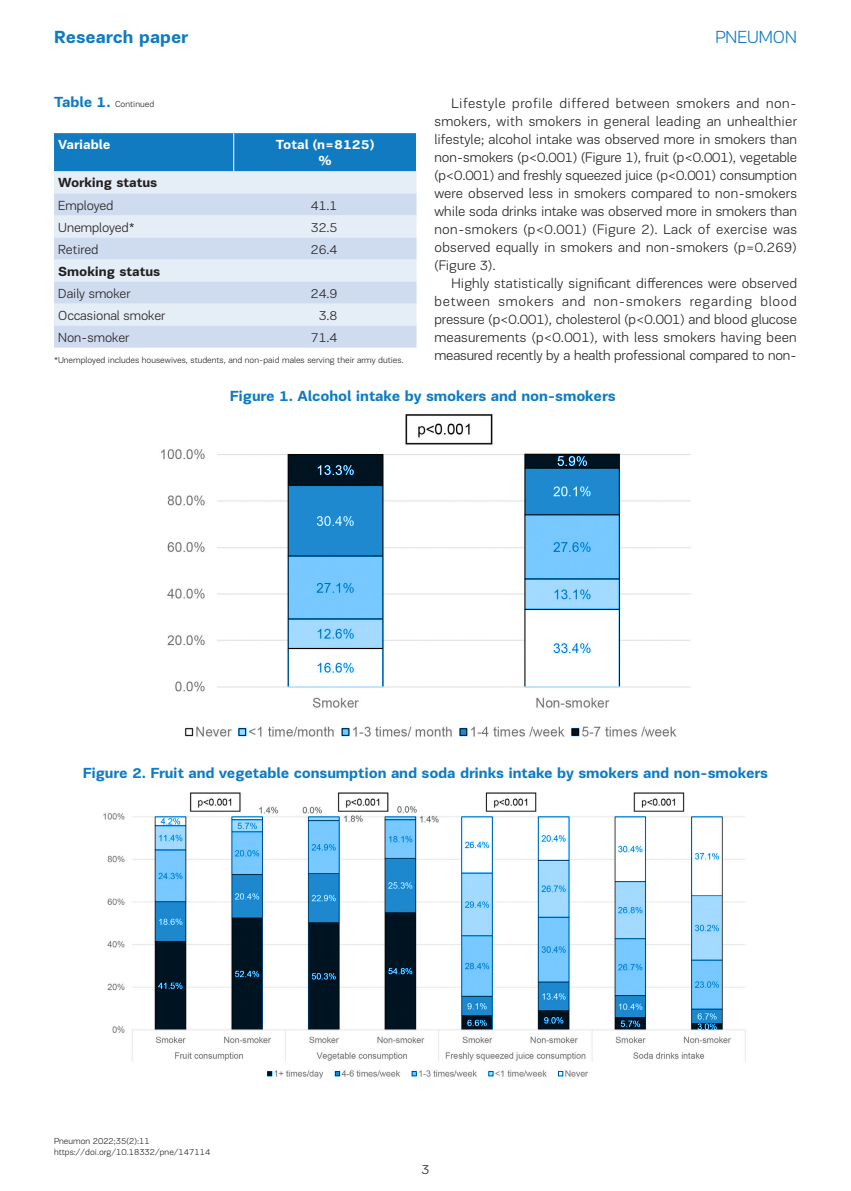
<style>
.page{position:relative;width:851px;height:1191px;background:#fff}
.page>*{position:absolute;margin:0;border:0;box-sizing:border-box;transform-origin:0 0}
.t1{font:700 18px "PF Encore Sans Pro";color:#107bc1}
.t2{font:300 18px "PF Encore Sans Pro";color:#107bc1}
.t3{font:700 15px "PF Encore Sans Pro";letter-spacing:-.01em;color:#107bc1}
.t4{font:300 14.25px/18px "PF Encore Sans Pro";letter-spacing:-.01em;color:#231f20;text-align:justify}
.t5{font:300 13.5px "PF Encore Sans Pro";letter-spacing:-.005em;color:#231f20}
.t6{font:700 13.5px "PF Encore Sans Pro";letter-spacing:-.005em;color:#231f20}
.t7{font:700 13.5px/16.2px "PF Encore Sans Pro";letter-spacing:-.005em;color:#fff;text-align:center}
.t8{font:300 9px/10.8px "PF Encore Sans Pro";color:#231f20}
.s1{font-weight:700;font-size:15px;color:#107bc1}
</style>
<div class="page">
<img style="left:161px;top:414px;width:530px;height:323px">
<svg style="left:289px;top:456px;width:94px;height:230px;background:#62a5d1"></svg>
<svg style="left:525px;top:456px;width:94px;height:230px"></svg>
<svg style="left:237px;top:726px;width:11px;height:11px"></svg>
<svg style="left:339px;top:726px;width:11px;height:11px"></svg>
<svg style="left:457px;top:726px;width:11px;height:11px"></svg>
<svg style="left:569px;top:726px;width:11px;height:11px"></svg>
<div style="left:54px;top:133px;width:362px;height:38px;background:#107bc1"></div>
<div style="left:54px;top:171px;width:362px;height:22px;background:#e5edf7"></div>
<svg style="left:54px;top:193px;width:362px;height:155px;background:#d8e2f2"></svg>
<hr style="left:233px;top:133px;width:1px;height:38px;background:#fff">
<img style="left:103px;top:792px;width:643px;height:287px">
<svg style="left:156px;top:816px;width:30px;height:213px;background:#377299"></svg>
<svg style="left:232px;top:816px;width:30px;height:213px;background:#255c80"></svg>
<svg style="left:266px;top:1069px;width:8px;height:8px"></svg>
<svg style="left:333px;top:1069px;width:8px;height:8px"></svg>
<svg style="left:409px;top:1069px;width:8px;height:8px"></svg>
<svg style="left:486px;top:1069px;width:8px;height:8px"></svg>
<svg style="left:555px;top:1069px;width:8px;height:8px"></svg>
<svg style="left:308px;top:816px;width:31px;height:213px;background:#245e84"></svg>
<svg style="left:385px;top:816px;width:31px;height:213px;background:#1c5377"></svg>
<svg style="left:462px;top:816px;width:30px;height:213px"></svg>
<svg style="left:538px;top:816px;width:31px;height:213px"></svg>
<svg style="left:614px;top:816px;width:31px;height:213px"></svg>
<svg style="left:691px;top:816px;width:30px;height:213px"></svg>
<p class="t1" style="left:54px;top:26px;width:136px">Research paper</p>
<p class="t2" style="left:715px;top:27px;width:83px">PNEUMON</p>
<p class="t8" style="left:54px;top:99px;width:102px"><span class="s1">Table 1.</span> Continued</p>
<p class="t4" style="left:434px;top:94px;width:364px;text-indent:17px">Lifestyle profile differed between smokers and non&shy;smokers, with smokers in general leading an unhealthier lifestyle; alcohol intake was observed more in smokers than non-smokers (p&lt;0.001) (Figure 1), fruit (p&lt;0.001), vegetable (p&lt;0.001) and freshly squeezed juice (p&lt;0.001) consumption were observed less in smokers compared to non-smokers while soda drinks intake was observed more in smokers than non-smokers (p&lt;0.001) (Figure 2). Lack of exercise was observed equally in smokers and non-smokers (p=0.269) (Figure 3).</p>
<p class="t4" style="left:434px;top:274px;width:364px;text-indent:17px">Highly statistically significant differences were observed between smokers and non-smokers regarding blood pressure (p&lt;0.001), cholesterol (p&lt;0.001) and blood glucose measurements (p&lt;0.001), with less smokers having been measured recently by a health professional compared to non-</p>
<p class="t3" style="left:230px;top:386px;width:387px">Figure 1. Alcohol intake by smokers and non-smokers</p>
<p class="t7" style="left:58px;top:137px;width:54px">Variable</p>
<p class="t7" style="left:276px;top:137px;width:100px">Total (n=8125) %</p>
<p class="t6" style="left:58px;top:174px;width:101px">Working status</p>
<p class="t5" style="left:58px;top:197px;width:57px">Employed</p>
<p class="t5" style="left:311px;top:197px;width:28px">41.1</p>
<p class="t5" style="left:58px;top:219px;width:78px">Unemployed*</p>
<p class="t5" style="left:311px;top:219px;width:28px">32.5</p>
<p class="t5" style="left:58px;top:241px;width:42px">Retired</p>
<p class="t5" style="left:311px;top:241px;width:28px">26.4</p>
<p class="t6" style="left:58px;top:262px;width:103px">Smoking status</p>
<p class="t5" style="left:58px;top:285px;width:74px">Daily smoker</p>
<p class="t5" style="left:311px;top:285px;width:28px">24.9</p>
<p class="t5" style="left:58px;top:307px;width:108px">Occasional smoker</p>
<p class="t5" style="left:318px;top:307px;width:20px">3.8</p>
<p class="t5" style="left:58px;top:329px;width:72px">Non-smoker</p>
<p class="t5" style="left:311px;top:329px;width:28px">71.4</p>
<p class="t8" style="left:54px;top:355px;width:351px">*Unemployed includes housewives, students, and non-paid males serving their army duties.</p>
<p class="t3" style="left:83px;top:763px;width:686px">Figure 2. Fruit and vegetable consumption and soda drinks intake by smokers and non-smokers</p>
<p class="t8" style="left:54px;top:1135px;width:158px">Pneumon 2022;35(2):11 https://doi.org/10.18332/pne/147114</p>
<p class="t5" style="left:421px;top:1161px;width:9px">3</p>
</div>
